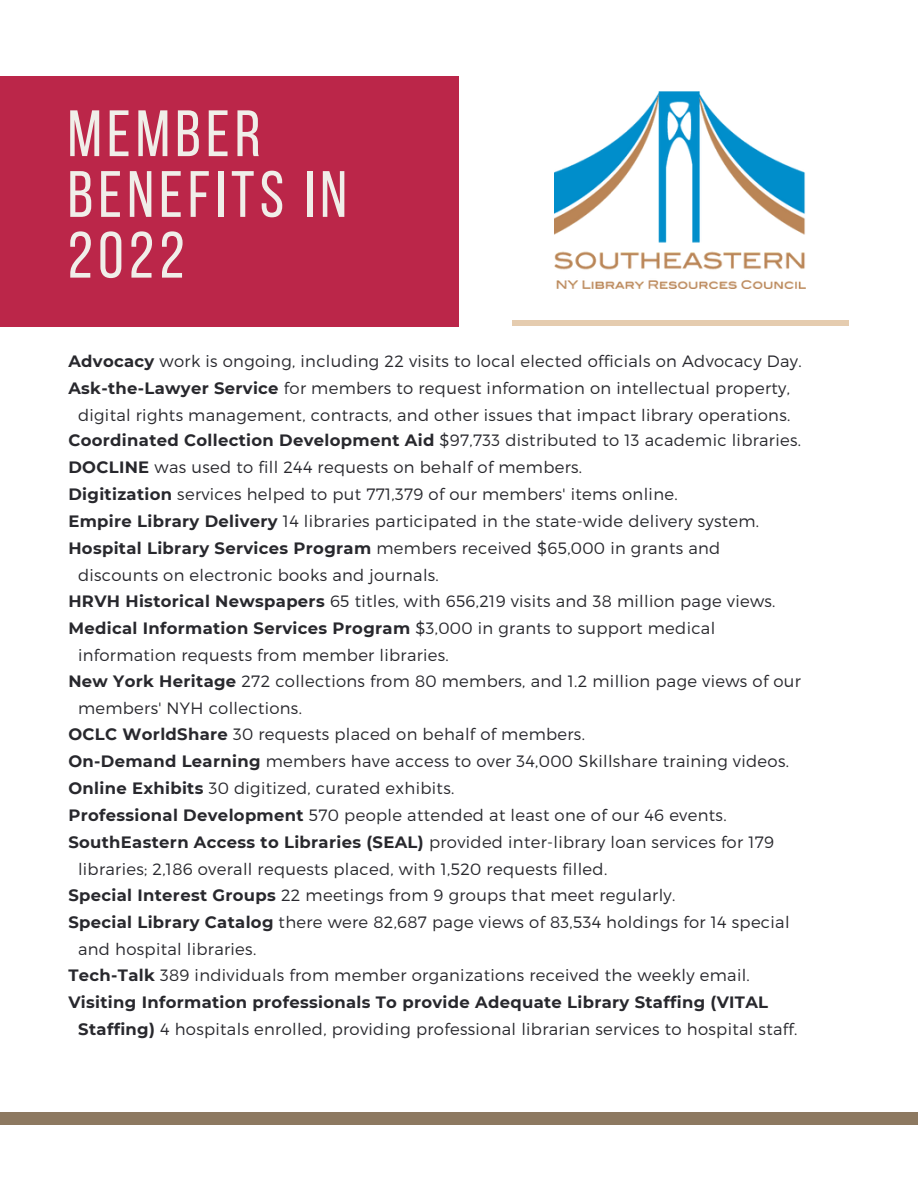
<style>
.page{position:relative;width:918px;height:1188px;background:#fff}
.page>*{position:absolute;margin:0;border:0;box-sizing:border-box;transform-origin:0 0}
.t1{font:65.4px/60.8px "Bebas Neue";letter-spacing:.08em;color:#f0eee9}
.t2{font:300 16.35px "Montserrat";letter-spacing:.02em;color:#28282d}
.t3{font:700 16.35px "Montserrat";letter-spacing:.02em;color:#28282d}
.s1{font-weight:700}
.s2{font-weight:300}
</style>
<div class="page">
<div style="left:0;top:76px;width:458px;height:250px;background:#bb2649"></div>
<div style="left:0;top:1113px;width:918px;height:12px;background:#8d7961"></div>
<div style="left:512px;top:320px;width:337px;height:6px;background:#e5ccaf"></div>
<img style="left:555px;top:92px;width:251px;height:197px">
<h1 class="t1" style="left:68px;top:109px;width:281px">MEMBER<br>BENEFITS IN<br>2022</h1>
<p class="t2" style="left:68px;top:350px;width:735px"><span class="s1">Advocacy</span> work is ongoing, including 22 visits to local elected officials on Advocacy Day.</p>
<p class="t2" style="left:68px;top:377px;width:723px"><span class="s1">Ask-the-Lawyer Service</span> for members to request information on intellectual property,</p>
<p class="t2" style="left:78px;top:404px;width:714px">digital rights management, contracts, and other issues that impact library operations.</p>
<p class="t2" style="left:68px;top:430px;width:734px"><span class="s1">Coordinated Collection Development Aid</span> $97,733 distributed to 13 academic libraries.</p>
<p class="t2" style="left:68px;top:457px;width:515px"><span class="s1">DOCLINE</span> was used to fill 244 requests on behalf of members.</p>
<p class="t2" style="left:68px;top:484px;width:611px"><span class="s1">Digitization</span> services helped to put 771,379 of our members' items online.</p>
<p class="t2" style="left:68px;top:511px;width:692px"><span class="s1">Empire Library Delivery</span> 14 libraries participated in the state-wide delivery system.</p>
<p class="t2" style="left:68px;top:538px;width:653px"><span class="s1">Hospital Library Services Program</span> members received $65,000 in grants and</p>
<p class="t2" style="left:78px;top:565px;width:362px">discounts on electronic books and journals.</p>
<p class="t2" style="left:68px;top:591px;width:709px"><span class="s1">HRVH Historical Newspapers</span> 65 titles, with 656,219 visits and 38 million page views.</p>
<p class="t3" style="left:68px;top:619px;width:648px">Medical Information Services Program <span class="s2">$3,000 in grants to support medical</span></p>
<p class="t2" style="left:78px;top:645px;width:372px">information requests from member libraries.</p>
<p class="t2" style="left:68px;top:671px;width:734px"><span class="s1">New York Heritage</span> 272 collections from 80 members, and 1.2 million page views of our</p>
<p class="t2" style="left:78px;top:698px;width:225px">members' NYH collections.</p>
<p class="t2" style="left:68px;top:724px;width:518px"><span class="s1">OCLC WorldShare</span> 30 requests placed on behalf of members.</p>
<p class="t2" style="left:68px;top:751px;width:722px"><span class="s1">On-Demand Learning</span> members have access to over 34,000 Skillshare training videos.</p>
<p class="t2" style="left:68px;top:778px;width:387px"><span class="s1">Online Exhibits</span> 30 digitized, curated exhibits.</p>
<p class="t2" style="left:68px;top:805px;width:660px"><span class="s1">Professional Development</span> 570 people attended at least one of our 46 events.</p>
<p class="t2" style="left:68px;top:832px;width:707px"><span class="s1">SouthEastern Access to Libraries (SEAL)</span> provided inter-library loan services for 179</p>
<p class="t2" style="left:78px;top:859px;width:531px">libraries; 2,186 overall requests placed, with 1,520 requests filled.</p>
<p class="t2" style="left:68px;top:885px;width:609px"><span class="s1">Special Interest Groups</span> 22 meetings from 9 groups that meet regularly.</p>
<p class="t2" style="left:68px;top:912px;width:723px"><span class="s1">Special Library Catalog</span> there were 82,687 page views of 83,534 holdings for 14 special</p>
<p class="t2" style="left:78px;top:939px;width:180px">and hospital libraries.</p>
<p class="t2" style="left:68px;top:964px;width:683px"><span class="s1">Tech-Talk</span> 389 individuals from member organizations received the weekly email.</p>
<p class="t3" style="left:68px;top:992px;width:701px">Visiting Information professionals To provide Adequate Library Staffing (VITAL</p>
<p class="t2" style="left:78px;top:1018px;width:721px"><span class="s1">Staffing)</span> 4 hospitals enrolled, providing professional librarian services to hospital staff.</p>
</div>
